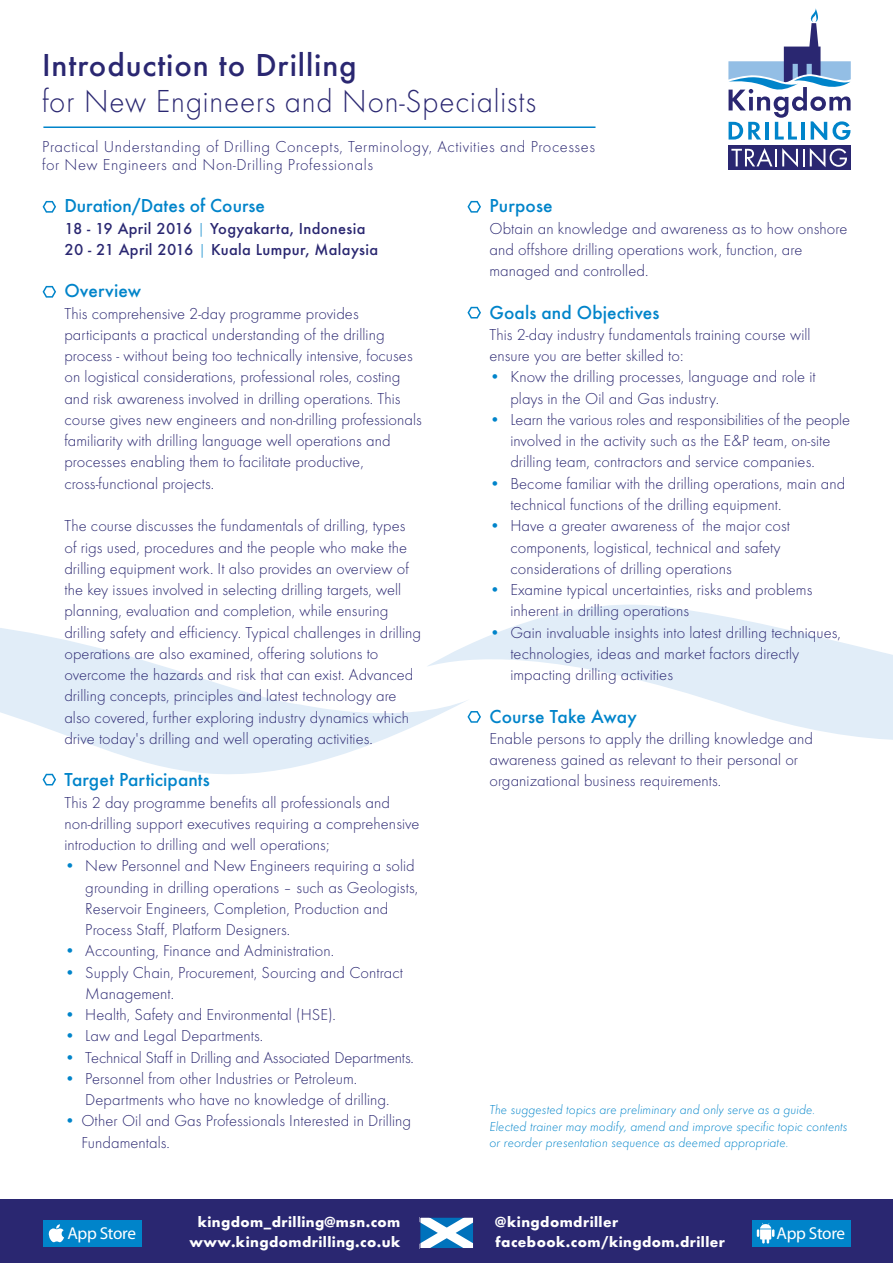
<style>
.page{position:relative;width:893px;height:1263px;background:#fff}
.page>*{position:absolute;margin:0;border:0;box-sizing:border-box;transform-origin:0 0}
.t1{font:300 33px "Futura T";letter-spacing:.025em;color:#2a2771;scale:.95 1}
.t2{font:500 33px "Futura T";letter-spacing:.025em;color:#2a2771}
.t3{font:500 19.5px "Futura T";letter-spacing:.005em;color:#0084ca}
.t4{font:17.25px "Myriad";letter-spacing:-.025em;color:#fff}
.t5{font:300 16.5px/21.3px "Futura T";letter-spacing:.005em;color:#2a2771}
.t6{font:300 16.5px/18px "Futura T";letter-spacing:.035em;color:#2a2771}
.t7{font:500 16.5px/21.3px "Futura T";letter-spacing:.02em;color:#2a2771}
.t8{font:700 15px/19.5px "Futura T";letter-spacing:.03em;color:#fff}
.t9{font:italic 300 13.5px/16.5px "Futura T";letter-spacing:.005em;color:#0084ca}
.s1{font-weight:300;color:#0084ca}
.s2{color:#0084ca}
</style>
<div class="page">
<svg style="left:0;top:628px;width:426px;height:158px"></svg>
<svg style="left:426px;top:604px;width:467px;height:136px"></svg>
<div style="left:728px;top:145px;width:123px;height:25px;background:#2a2771"></div>
<svg style="left:731px;top:148px;width:116px;height:19px"></svg>
<svg style="left:728px;top:8px;width:123px;height:132px"></svg>
<div style="left:0;top:1199px;width:893px;height:64px;background:#2a2771"></div>
<svg style="left:422px;top:1219px;width:50px;height:28px"></svg>
<div style="left:420px;top:1217px;width:54px;height:32px;border:1px solid #2a2771"></div>
<div style="left:752px;top:1220px;width:99px;height:26px;background:#0084ca"></div>
<svg style="left:757px;top:1223px;width:17px;height:20px"></svg>
<div style="left:43px;top:1220px;width:99px;height:27px;background:#0084ca"></div>
<svg style="left:49px;top:1224px;width:15px;height:18px"></svg>
<hr style="left:43px;top:126px;width:552px;height:2px;background:#0084ca">
<svg style="left:467px;top:201px;width:14px;height:12px"></svg>
<svg style="left:467px;top:307px;width:14px;height:11px"></svg>
<svg style="left:467px;top:711px;width:14px;height:12px"></svg>
<svg style="left:43px;top:201px;width:13px;height:12px"></svg>
<svg style="left:43px;top:286px;width:13px;height:12px"></svg>
<svg style="left:43px;top:774px;width:13px;height:11px"></svg>
<h1 class="t2" style="left:42px;top:45px;width:316px">Introduction to Drilling</h1>
<h1 class="t1" style="left:42px;top:81px;width:522px">for New Engineers and Non-Specialists</h1>
<p class="t6" style="left:42px;top:138px;width:554px">Practical Understanding of Drilling Concepts, Terminology, Activities and Processes for New Engineers and Non-Drilling Professionals</p>
<p class="t3" style="left:64px;top:195px;width:202px">Duration/Dates of Course</p>
<p class="t7" style="left:64px;top:217px;width:315px">18 - 19 April 2016 <span class="s1">|</span> Yogyakarta, Indonesia<br>20 - 21 April 2016 <span class="s1">|</span> Kuala Lumpur, Malaysia</p>
<p class="t3" style="left:64px;top:280px;width:78px">Overview</p>
<p class="t5" style="left:64px;top:302px;width:359px">This comprehensive 2-day programme provides participants a practical understanding of the drilling process - without being too technically intensive, focuses on logistical considerations, professional roles, costing and risk awareness involved in drilling operations. This course gives new engineers and non-drilling professionals familiarity with drilling language well operations and processes enabling them to facilitate productive, cross-functional projects.</p>
<p class="t5" style="left:64px;top:515px;width:358px">The course discusses the fundamentals of drilling, types of rigs used, procedures and the people who make the drilling equipment work. It also provides an overview of the key issues involved in selecting drilling targets, well planning, evaluation and completion, while ensuring drilling safety and efficiency. Typical challenges in drilling operations are also examined, offering solutions to overcome the hazards and risk that can exist. Advanced drilling concepts, principles and latest technology are also covered, further exploring industry dynamics which drive today's drilling and well operating activities.</p>
<p class="t3" style="left:64px;top:768px;width:147px">Target Participants</p>
<p class="t5" style="left:64px;top:791px;width:357px">This 2 day programme benefits all professionals and non-drilling support executives requiring a comprehensive introduction to drilling and well operations;</p>
<p class="t5" style="left:85px;top:855px;width:334px;text-indent:-21px"><span class="s2">•</span> New Personnel and New Engineers requiring a solid grounding in drilling operations – such as Geologists, Reservoir Engineers, Completion, Production and Process Staff, Platform Designers.</p>
<p class="t5" style="left:64px;top:940px;width:271px"><span class="s2">•</span> Accounting, Finance and Administration.</p>
<p class="t5" style="left:85px;top:961px;width:319px;text-indent:-21px"><span class="s2">•</span> Supply Chain, Procurement, Sourcing and Contract<br>Management.</p>
<p class="t5" style="left:64px;top:1004px;width:273px"><span class="s2">•</span> Health, Safety and Environmental (HSE).</p>
<p class="t5" style="left:64px;top:1025px;width:200px"><span class="s2">•</span> Law and Legal Departments.</p>
<p class="t5" style="left:64px;top:1046px;width:351px"><span class="s2">•</span> Technical Staff in Drilling and Associated Departments.</p>
<p class="t5" style="left:85px;top:1068px;width:306px;text-indent:-21px"><span class="s2">•</span> Personnel from other Industries or Petroleum.<br>Departments who have no knowledge of drilling.</p>
<p class="t5" style="left:81px;top:1110px;width:331px;text-indent:-17px"><span class="s2">•</span> Other Oil and Gas Professionals Interested in Drilling<br>Fundamentals.</p>
<p class="t3" style="left:489px;top:195px;width:65px">Purpose</p>
<p class="t5" style="left:489px;top:217px;width:359px">Obtain an knowledge and awareness as to how onshore and offshore drilling operations work, function, are managed and controlled.</p>
<p class="t3" style="left:489px;top:301px;width:171px">Goals and Objectives</p>
<p class="t5" style="left:489px;top:324px;width:323px">This 2-day industry fundamentals training course will ensure you are better skilled to:</p>
<p class="t5" style="left:510px;top:366px;width:307px;text-indent:-21px"><span class="s2">•</span> Know the drilling processes, language and role it plays in the Oil and Gas industry.</p>
<p class="t5" style="left:510px;top:409px;width:341px;text-indent:-21px"><span class="s2">•</span> Learn the various roles and responsibilities of the people involved in the activity such as the E&amp;P team, on-site drilling team, contractors and service companies.</p>
<p class="t5" style="left:510px;top:472px;width:336px;text-indent:-21px"><span class="s2">•</span> Become familiar with the drilling operations, main and technical functions of the drilling equipment.</p>
<p class="t5" style="left:510px;top:515px;width:281px;text-indent:-21px"><span class="s2">•</span> Have a greater awareness of the major cost components, logistical, technical and safety considerations of drilling operations</p>
<p class="t5" style="left:510px;top:579px;width:304px;text-indent:-21px"><span class="s2">•</span> Examine typical uncertainties, risks and problems inherent in drilling operations</p>
<p class="t5" style="left:510px;top:621px;width:332px;text-indent:-21px"><span class="s2">•</span> Gain invaluable insights into latest drilling techniques, technologies, ideas and market factors directly impacting drilling activities</p>
<p class="t3" style="left:489px;top:705px;width:149px">Course Take Away</p>
<p class="t5" style="left:489px;top:728px;width:325px">Enable persons to apply the drilling knowledge and awareness gained as relevant to their personal or organizational business requirements.</p>
<p class="t9" style="left:489px;top:1101px;width:360px">The suggested topics are preliminary and only serve as a guide.<br>Elected trainer may modify, amend and improve specific topic contents or reorder presentation sequence as deemed appropriate.</p>
<p class="t8" style="left:190px;top:1212px;width:212px;text-align:center">kingdom_drilling@msn.com www.kingdomdrilling.co.uk</p>
<p class="t8" style="left:495px;top:1212px;width:231px">@kingdomdriller facebook.com/kingdom.driller</p>
<p class="t4" style="left:67px;top:1224px;width:70px">App Store</p>
<p class="t4" style="left:777px;top:1224px;width:70px">App Store</p>
</div>
